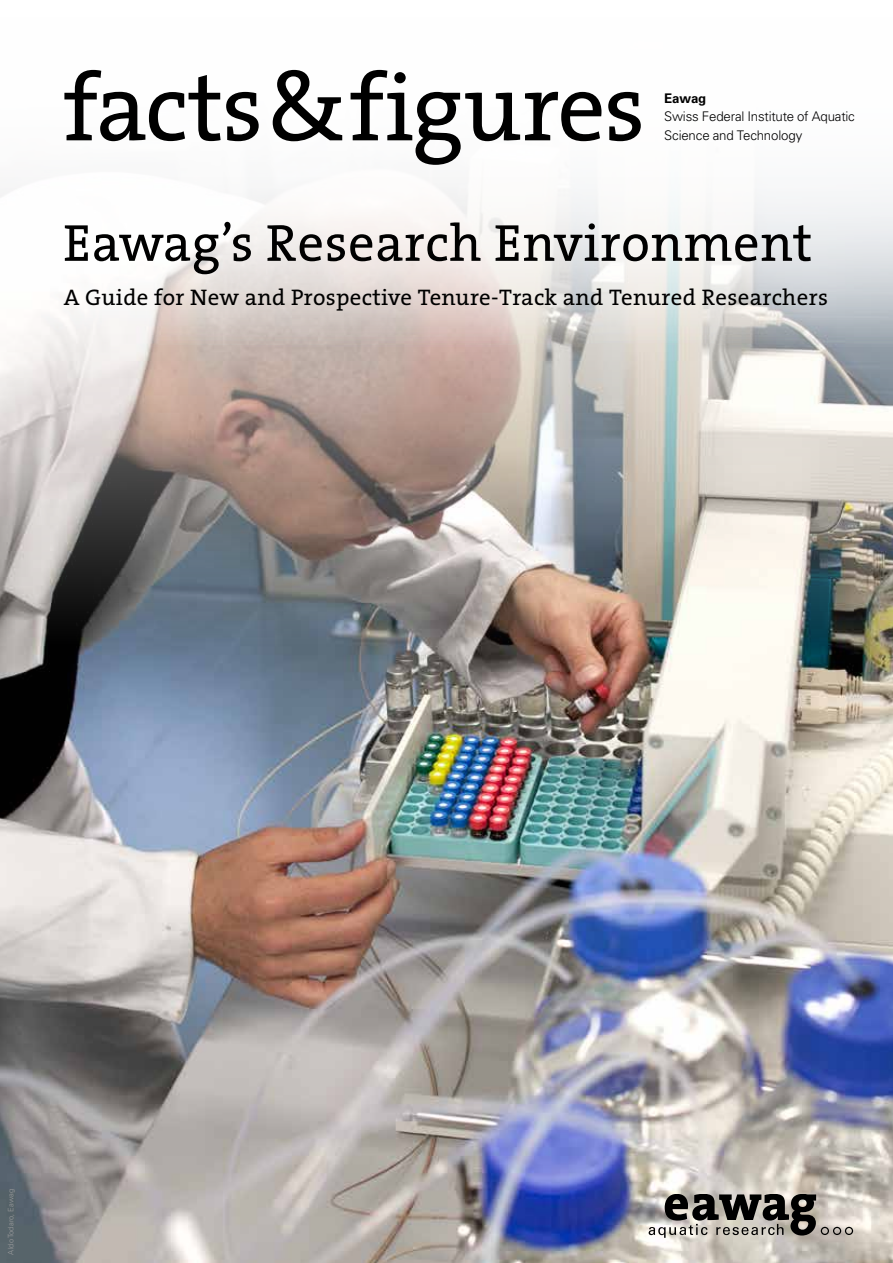
<style>
.page{position:relative;width:893px;height:1263px;background:#fff}
.page>*{position:absolute;margin:0;border:0;box-sizing:border-box;transform-origin:0 0}
.t1{font:95.7px "The Serif B5 Plain";letter-spacing:-.02em;color:#000}
.t2{font:52.5px "The Serif B5 Plain";letter-spacing:.01em;color:#000}
.t3{font:22.65px "The Serif B5 Plain";letter-spacing:.015em;color:#000}
.t4{font:300 13.2px/18.8px "Univers LT Std";letter-spacing:-.015em;color:#000}
.t5{font:700 13.2px "Univers LT Std";letter-spacing:-.01em;color:#000}
.t6{font:300 7.5px "Univers LT Std";letter-spacing:.01em;color:#9c9c9d}
</style>
<div class="page">
<img style="left:0;top:906px;width:893px;height:357px">
<img style="left:0;top:492px;width:893px;height:414px">
<svg style="left:0;top:187px;width:893px;height:305px"></svg>
<svg style="left:649px;top:1194px;width:204px;height:44px;background:#86827d"></svg>
<h1 class="t1" style="left:63px;top:57px;width:583px">facts&amp;figures</h1>
<p class="t5" style="left:664px;top:90px;width:44px">Eawag</p>
<p class="t4" style="left:664px;top:107px;width:192px">Swiss Federal Institute of Aquatic<br>Science and Technology</p>
<h2 class="t2" style="left:63px;top:215px;width:751px">Eawag’s Research Environment</h2>
<p class="t3" style="left:64px;top:285px;width:766px">A Guide for New and Prospective Tenure-Track and Tenured Researchers</p>
<p class="t6" style="left:6px;top:1254px;width:67px;rotate:-90deg">Aldo Todaro, Eawag</p>
</div>
